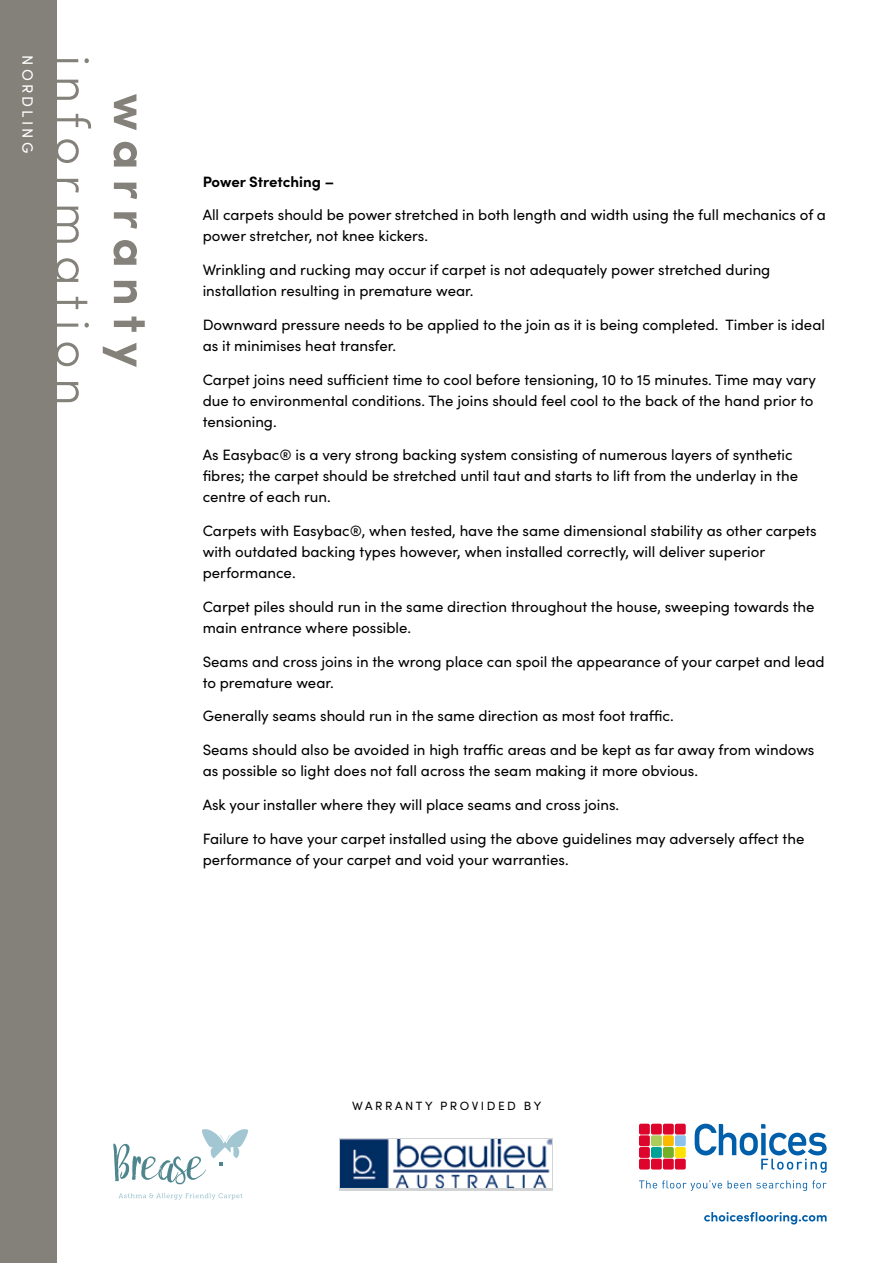
<style>
.page{position:relative;width:893px;height:1263px;background:#fff}
.page>*{position:absolute;margin:0;border:0;box-sizing:border-box;transform-origin:0 0}
.t1{font:15px/21px "Sofia Pro";color:#000}
.t2{font:700 15px "Sofia Pro";letter-spacing:-.005em;color:#000}
.t3{font:15px "Sofia Pro";letter-spacing:.21em;color:#fff}
.t4{font:12px "Sofia Pro";letter-spacing:.21em;color:#000}
</style>
<div class="page">
<svg style="left:118px;top:1193px;width:124px;height:6px"></svg>
<svg style="left:113px;top:1129px;width:135px;height:55px"></svg>
<div style="left:0;top:0;width:57px;height:1263px;background:#84817a"></div>
<svg style="left:57px;top:58px;width:34px;height:344px"></svg>
<svg style="left:103px;top:94px;width:42px;height:273px"></svg>
<svg style="left:639px;top:1124px;width:47px;height:45px;background:#cc6557"></svg>
<svg style="left:695px;top:1124px;width:132px;height:49px"></svg>
<svg style="left:639px;top:1180px;width:83px;height:11px"></svg>
<svg style="left:728px;top:1180px;width:99px;height:11px"></svg>
<svg style="left:704px;top:1212px;width:123px;height:12px"></svg>
<div style="left:339px;top:1138px;width:214px;height:53px;background:#d1d3d4"></div>
<img style="left:340px;top:1139px;width:212px;height:49px">
<p class="t3" style="left:39px;top:55px;width:99px;rotate:90deg">NORDLING</p>
<p class="t2" style="left:203px;top:170px;width:133px">Power Stretching –</p>
<p class="t1" style="left:203px;top:204px;width:625px">All carpets should be power stretched in both length and width using the full mechanics of a power stretcher, not knee kickers.</p>
<p class="t1" style="left:203px;top:258px;width:569px">Wrinkling and rucking may occur if carpet is not adequately power stretched during installation resulting in premature wear.</p>
<p class="t1" style="left:203px;top:313px;width:624px">Downward pressure needs to be applied to the join as it is being completed. Timber is ideal as it minimises heat transfer.</p>
<p class="t1" style="left:203px;top:368px;width:615px">Carpet joins need sufficient time to cool before tensioning, 10 to 15 minutes. Time may vary due to environmental conditions. The joins should feel cool to the back of the hand prior to tensioning.</p>
<p class="t1" style="left:203px;top:444px;width:597px">As Easybac® is a very strong backing system consisting of numerous layers of synthetic fibres; the carpet should be stretched until taut and starts to lift from the underlay in the centre of each run.</p>
<p class="t1" style="left:203px;top:519px;width:615px">Carpets with Easybac®, when tested, have the same dimensional stability as other carpets with outdated backing types however, when installed correctly, will deliver superior performance.</p>
<p class="t1" style="left:203px;top:595px;width:613px">Carpet piles should run in the same direction throughout the house, sweeping towards the main entrance where possible.</p>
<p class="t1" style="left:203px;top:650px;width:623px">Seams and cross joins in the wrong place can spoil the appearance of your carpet and lead to premature wear.</p>
<p class="t1" style="left:203px;top:705px;width:473px">Generally seams should run in the same direction as most foot traffic.</p>
<p class="t1" style="left:203px;top:738px;width:613px">Seams should also be avoided in high traffic areas and be kept as far away from windows as possible so light does not fall across the seam making it more obvious.</p>
<p class="t1" style="left:203px;top:793px;width:418px">Ask your installer where they will place seams and cross joins.</p>
<p class="t1" style="left:203px;top:827px;width:603px">Failure to have your carpet installed using the above guidelines may adversely affect the performance of your carpet and void your warranties.</p>
<p class="t4" style="left:352px;top:1097px;width:190px">WARRANTY PROVIDED BY</p>
</div>
